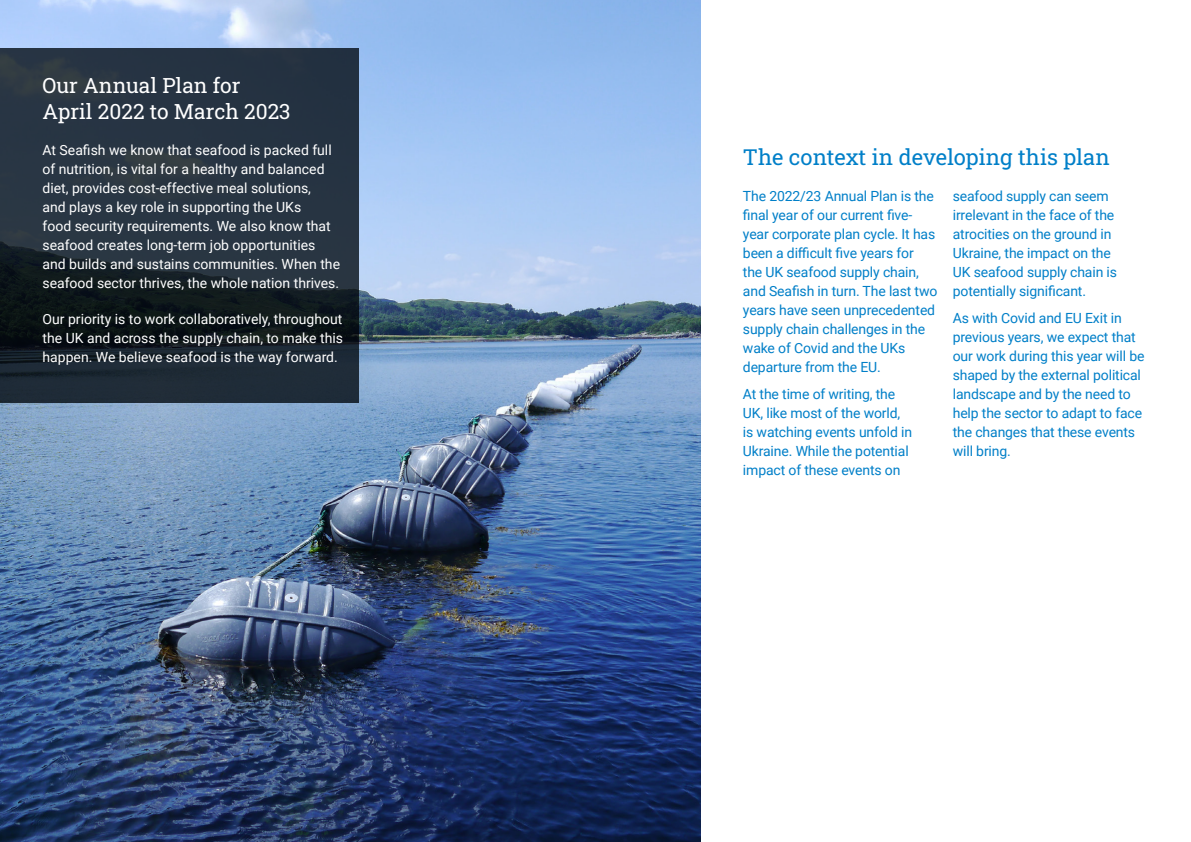
<style>
.page{position:relative;width:1191px;height:842px;background:#fff}
.page>*{position:absolute;margin:0;border:0;box-sizing:border-box;transform-origin:0 0}
.Heading_2{font:22px "Roboto Slab";color:#007fc8}
.Heading_1{font:21px/26px "Roboto Slab";color:#fff}
.t1{font:14px/19px "Roboto";letter-spacing:-.01em;color:#007fc8}
.Heading_1-2{font:14px/19px "Roboto";color:#fff}
</style>
<div class="page">
<img style="left:0;top:0;width:700px;height:842px">
<svg style="left:0;top:48px;width:359px;height:355px;background:#202c37"></svg>
<p class="Heading_1" style="left:43px;top:72px;width:250px">Our Annual Plan for<br>April 2022 to March 2023</p>
<p class="Heading_1-2" style="left:43px;top:140px;width:299px">At Seafish we know that seafood is packed full of nutrition, is vital for a healthy and balanced diet, provides cost-effective meal solutions,<br>and plays a key role in supporting the UKs<br>food security requirements. We also know that seafood creates long-term job opportunities and builds and sustains communities. When the seafood sector thrives, the whole nation thrives.</p>
<p class="Heading_1-2" style="left:43px;top:309px;width:302px;text-align:justify">Our priority is to work collaboratively, throughout the UK and across the supply chain, to make this happen. We believe seafood is the way forward.</p>
<p class="Heading_2" style="left:743px;top:142px;width:368px">The context in developing this plan</p>
<p class="t1" style="left:743px;top:186px;width:196px">The 2022/23 Annual Plan is the final year of our current five&shy;year corporate plan cycle. It has been a difficult five years for<br>the UK seafood supply chain, and Seafish in turn. The last two years have seen unprecedented supply chain challenges in the wake of Covid and the UKs departure from the EU.</p>
<p class="t1" style="left:743px;top:384px;width:171px">At the time of writing, the<br>UK, like most of the world, is watching events unfold in<br>Ukraine. While the potential impact of these events on</p>
<p class="t1" style="left:952px;top:186px;width:166px">seafood supply can seem irrelevant in the face of the atrocities on the ground in<br>Ukraine, the impact on the<br>UK seafood supply chain is potentially significant.</p>
<p class="t1" style="left:952px;top:308px;width:193px">As with Covid and EU Exit in previous years, we expect that our work during this year will be shaped by the external political landscape and by the need to help the sector to adapt to face the changes that these events will bring.</p>
</div>
